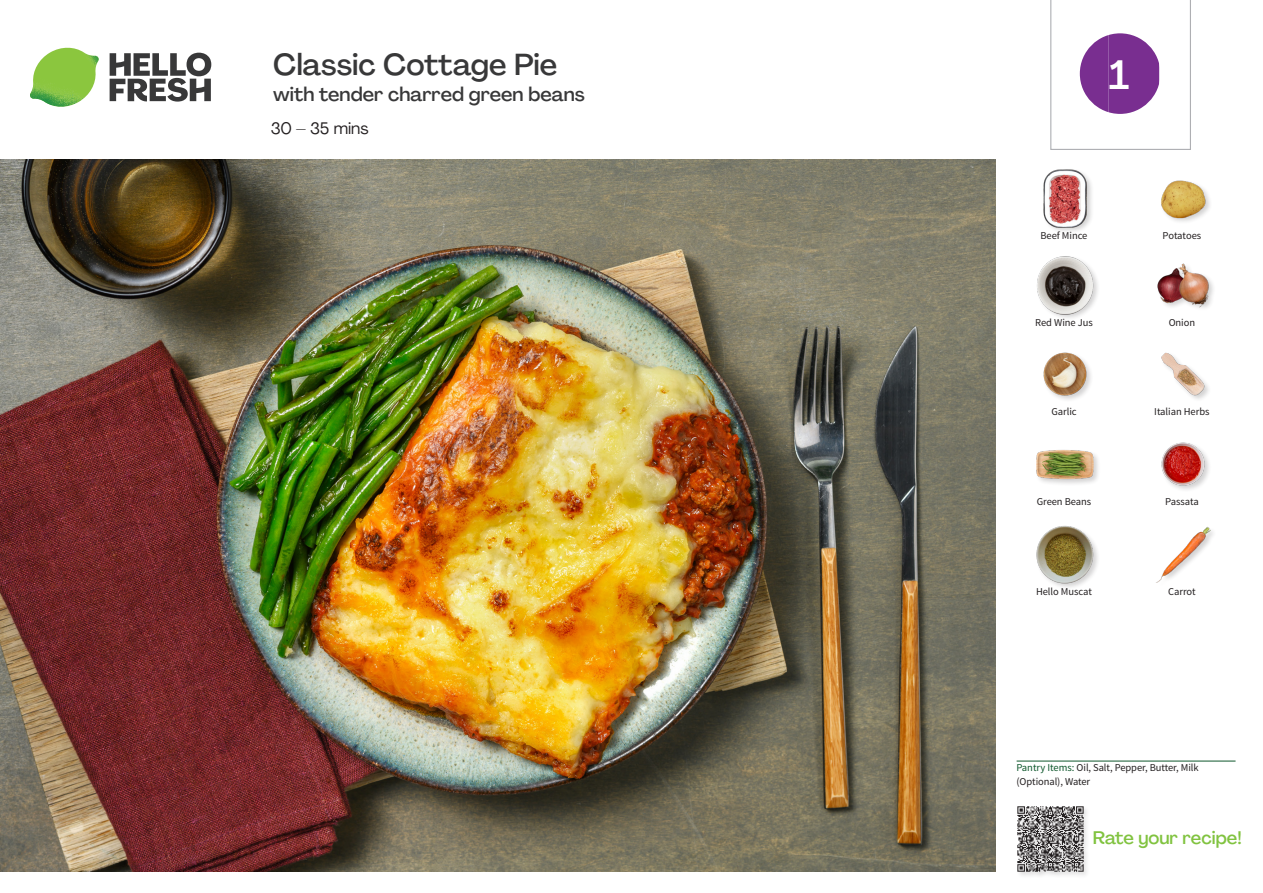
<style>
.page{position:relative;width:1263px;height:893px;background:#fff}
.page>*{position:absolute;margin:0;border:0;box-sizing:border-box;transform-origin:0 0}
._24_Recipe_Nr_Bag{font:500 40.5px "Agrandir";color:#fff}
._15_Titel_UK{font:500 30px "Agrandir";letter-spacing:-.005em;color:#383839}
._15_Titel_UK-2{font:500 19.5px "Agrandir";color:#383839}
.t1{font:500 18px "Agrandir";color:#81c340}
._02_Box_Type{font:16.5px "Agrandir";color:#231f20}
._18_FRONT_ingredients_UK{font:10.5px "Source Sans Pro";letter-spacing:-.005em;color:#231f20}
.t2{font:10.5px/13.5px "Source Sans Variable";letter-spacing:-.005em;color:#231f20}
.s1{font-family:"Source Sans Pro";color:#0e572c}
</style>
<div class="page">
<svg style="left:110px;top:53px;width:101px;height:49px"></svg>
<img style="left:30px;top:48px;width:69px;height:59px">
<img style="left:0;top:159px;width:995px;height:713px">
<hr style="left:1016px;top:761px;width:219px;height:1px;background:#0e572c">
<div style="left:1016px;top:805px;width:74px;height:74px;background:#f9f9f9"></div>
<img style="left:1017px;top:806px;width:69px;height:69px">
<img style="left:1161px;top:180px;width:49px;height:42px">
<div style="left:1043px;top:168px;width:51px;height:66px;background:#231f20;opacity:.2"></div>
<img style="left:1043px;top:170px;width:51px;height:57px">
<div style="left:1156px;top:263px;width:60px;height:50px;background:#231f20;opacity:.2"></div>
<img style="left:1156px;top:263px;width:56px;height:50px">
<div style="left:1036px;top:255px;width:64px;height:66px;background:#231f20;opacity:.2"></div>
<img style="left:1036px;top:257px;width:58px;height:57px">
<img style="left:1161px;top:352px;width:48px;height:47px">
<img style="left:1043px;top:352px;width:48px;height:48px">
<img style="left:1161px;top:442px;width:48px;height:48px">
<div style="left:1035px;top:448px;width:66px;height:39px;background:#231f20;opacity:.2"></div>
<img style="left:1036px;top:448px;width:58px;height:39px">
<img style="left:1156px;top:527px;width:56px;height:56px">
<div style="left:1035px;top:525px;width:65px;height:65px;background:#231f20;opacity:.2"></div>
<img style="left:1036px;top:526px;width:58px;height:57px">
<svg style="left:1050px;top:0;width:141px;height:150px"></svg>
<p class="_15_Titel_UK" style="left:273px;top:46px;width:285px">Classic Cottage Pie</p>
<p class="_15_Titel_UK-2" style="left:273px;top:82px;width:313px">with tender charred green beans</p>
<p class="_02_Box_Type" style="left:271px;top:118px;width:99px">30 – 35 mins</p>
<p class="_24_Recipe_Nr_Bag" style="left:1109px;top:50px;width:22px">1</p>
<p class="_18_FRONT_ingredients_UK" style="left:1040px;top:229px;width:48px">Beef Mince</p>
<p class="_18_FRONT_ingredients_UK" style="left:1162px;top:229px;width:40px">Potatoes</p>
<p class="_18_FRONT_ingredients_UK" style="left:1035px;top:316px;width:59px">Red Wine Jus</p>
<p class="_18_FRONT_ingredients_UK" style="left:1169px;top:316px;width:28px">Onion</p>
<p class="_18_FRONT_ingredients_UK" style="left:1051px;top:405px;width:27px">Garlic</p>
<p class="_18_FRONT_ingredients_UK" style="left:1154px;top:405px;width:57px">Italian Herbs</p>
<p class="_18_FRONT_ingredients_UK" style="left:1037px;top:495px;width:56px">Green Beans</p>
<p class="_18_FRONT_ingredients_UK" style="left:1165px;top:495px;width:35px">Passata</p>
<p class="_18_FRONT_ingredients_UK" style="left:1036px;top:585px;width:57px">Hello Muscat</p>
<p class="_18_FRONT_ingredients_UK" style="left:1168px;top:585px;width:29px">Carrot</p>
<p class="t2" style="left:1016px;top:761px;width:184px"><span class="s1">Pantry Items:</span> Oil, Salt, Pepper, Butter, Milk (Optional), Water</p>
<h3 class="t1" style="left:1093px;top:827px;width:150px">Rate your recipe!</h3>
</div>
